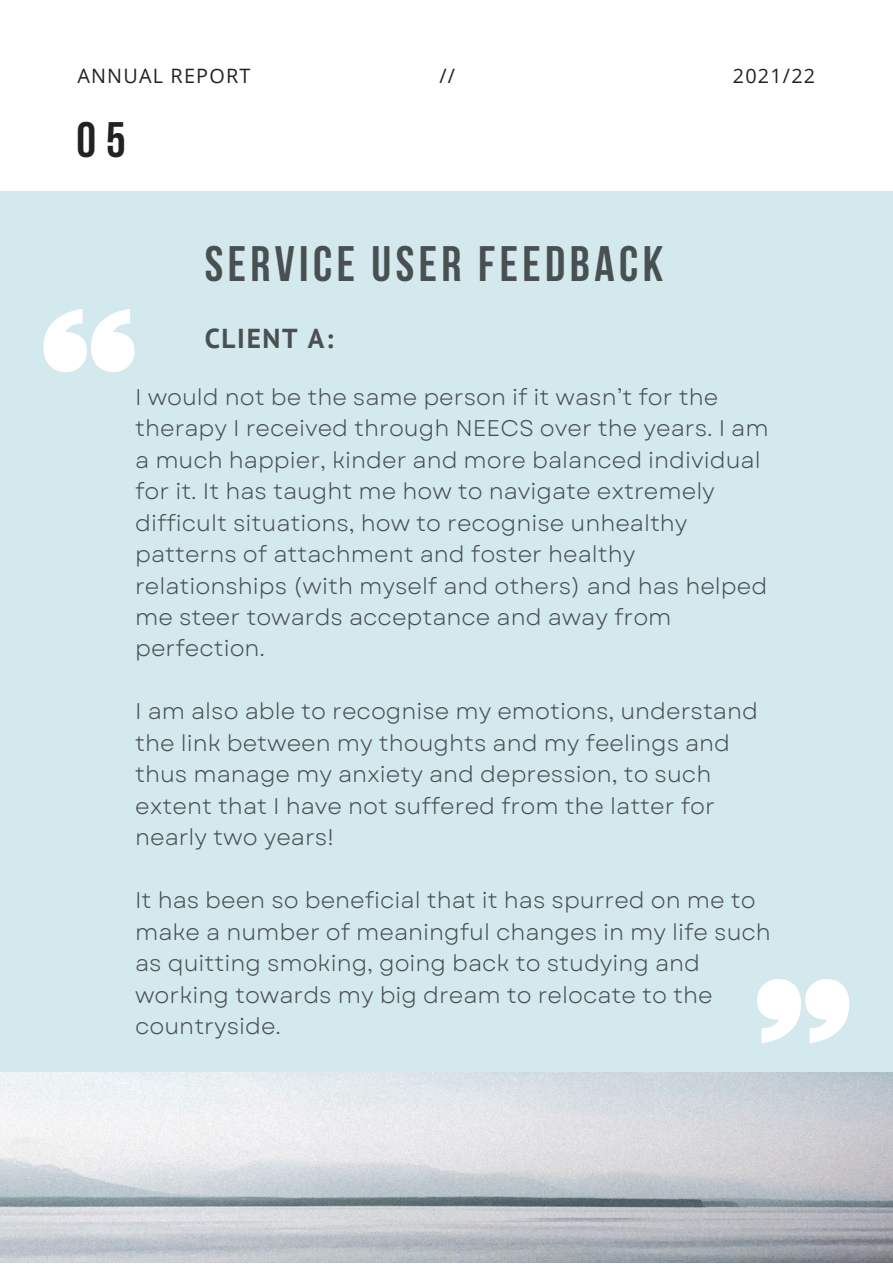
<style>
.page{position:relative;width:893px;height:1264px;background:#fff}
.page>*{position:absolute;margin:0;border:0;box-sizing:border-box;transform-origin:0 0}
.t1{font:700 49.65px "Bebas Neue";letter-spacing:.09em;color:#495052}
.t2{font:700 49.65px "Bebas Neue";color:#222}
.t3{font:700 27.3px "PT Sans";letter-spacing:.06em;color:#495052}
.t4{font:22.65px "Garet";color:#495052}
.t5{font:19.8px "Open Sans";letter-spacing:.06em;color:#222}
</style>
<div class="page">
<div style="left:0;top:191px;width:892px;height:885px;background:#d3e9ee"></div>
<svg style="left:757px;top:979px;width:92px;height:64px"></svg>
<svg style="left:43px;top:309px;width:91px;height:63px"></svg>
<img style="left:0;top:1072px;width:892px;height:190px">
<p class="t5" style="left:77px;top:62px;width:174px">ANNUAL REPORT</p>
<p class="t5" style="left:439px;top:62px;width:17px">//</p>
<p class="t5" style="left:732px;top:62px;width:84px">2021/22</p>
<p class="t2" style="left:76px;top:120px;width:51px">05</p>
<p class="t1" style="left:205px;top:244px;width:460px">SERVICE USER FEEDBACK</p>
<p class="t3" style="left:205px;top:320px;width:130px">CLIENT A:</p>
<p class="t4" style="left:135px;top:380px;width:584px">I would not be the same person if it wasn’t for the</p>
<p class="t4" style="left:135px;top:412px;width:635px">therapy I received through NEECS over the years. I am</p>
<p class="t4" style="left:135px;top:443px;width:627px">a much happier, kinder and more balanced individual</p>
<p class="t4" style="left:135px;top:475px;width:581px">for it. It has taught me how to navigate extremely</p>
<p class="t4" style="left:135px;top:506px;width:554px">difficult situations, how to recognise unhealthy</p>
<p class="t4" style="left:135px;top:538px;width:501px">patterns of attachment and foster healthy</p>
<p class="t4" style="left:135px;top:569px;width:633px">relationships (with myself and others) and has helped</p>
<p class="t4" style="left:135px;top:600px;width:538px">me steer towards acceptance and away from</p>
<p class="t4" style="left:135px;top:632px;width:131px">perfection.</p>
<p class="t4" style="left:135px;top:695px;width:624px">I am also able to recognise my emotions, understand</p>
<p class="t4" style="left:135px;top:726px;width:596px">the link between my thoughts and my feelings and</p>
<p class="t4" style="left:135px;top:758px;width:577px">thus manage my anxiety and depression, to such</p>
<p class="t4" style="left:135px;top:789px;width:581px">extent that I have not suffered from the latter for</p>
<p class="t4" style="left:135px;top:821px;width:201px">nearly two years!</p>
<p class="t4" style="left:135px;top:884px;width:622px">It has been so beneficial that it has spurred on me to</p>
<p class="t4" style="left:135px;top:915px;width:637px">make a number of meaningful changes in my life such</p>
<p class="t4" style="left:135px;top:947px;width:566px">as quitting smoking, going back to studying and</p>
<p class="t4" style="left:135px;top:978px;width:579px">working towards my big dream to relocate to the</p>
<p class="t4" style="left:135px;top:1010px;width:147px">countryside.</p>
</div>
